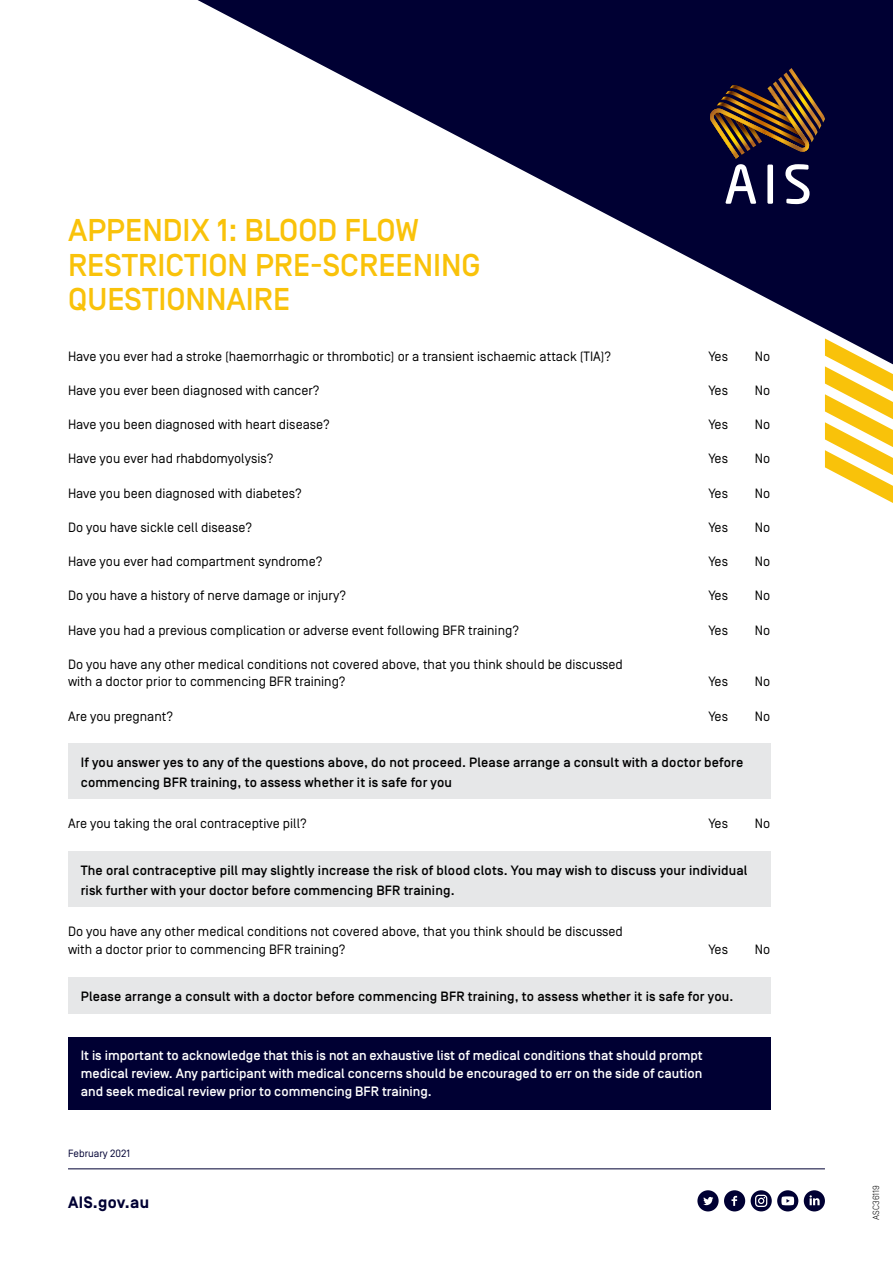
<style>
.page{position:relative;width:893px;height:1263px;background:#fff}
.page>*{position:absolute;margin:0;border:0;box-sizing:border-box;transform-origin:0 0}
.Heading_1{font:500 31.5px/34.5px "Simplon Norm";color:#f9c20a}
.t1{font:700 16.5px "Simplon Norm";letter-spacing:.025em;color:#003}
.QUESTION{font:13.5px/17.2px "Simplon Norm";color:#000}
.Body{font:500 13.5px/19.5px "Simplon Norm";letter-spacing:.01em;color:#000}
.Body-2{font:500 13.5px/18px "Simplon Norm";color:#fff;text-align:justify}
.t2{font:10.5px "Simplon Norm";color:#003}
.t3{font:300 9px "Simplon Norm";color:#000}
</style>
<div class="page">
<svg style="left:198px;top:0;width:695px;height:338px;fill:#003"></svg>
<svg style="left:710px;top:68px;width:115px;height:136px;background:#40313a"></svg>
<svg style="left:804px;top:1190px;width:21px;height:21px"></svg>
<svg style="left:697px;top:1190px;width:48px;height:21px"></svg>
<svg style="left:751px;top:1190px;width:47px;height:21px"></svg>
<hr style="left:68px;top:1168px;width:757px;height:1px;background:#003">
<svg style="left:825px;top:338px;width:68px;height:165px"></svg>
<div style="left:68px;top:743px;width:703px;height:56px;background:#e6e7e8"></div>
<div style="left:68px;top:851px;width:703px;height:56px;background:#e6e7e8"></div>
<div style="left:68px;top:977px;width:703px;height:37px;background:#e6e7e8"></div>
<div style="left:68px;top:1037px;width:703px;height:72px;background:#003"></div>
<h1 class="Heading_1" style="left:68px;top:214px;width:414px">APPENDIX 1: BLOOD FLOW<br>RESTRICTION PRE-SCREENING<br>QUESTIONNAIRE</h1>
<p class="QUESTION" style="left:68px;top:348px;width:545px">Have you ever had a stroke (haemorrhagic or thrombotic) or a transient ischaemic attack (TIA)?</p>
<p class="QUESTION" style="left:708px;top:348px;width:21px">Yes</p>
<p class="QUESTION" style="left:755px;top:348px;width:17px">No</p>
<p class="QUESTION" style="left:68px;top:382px;width:253px">Have you ever been diagnosed with cancer?</p>
<p class="QUESTION" style="left:708px;top:382px;width:21px">Yes</p>
<p class="QUESTION" style="left:755px;top:382px;width:17px">No</p>
<p class="QUESTION" style="left:68px;top:416px;width:263px">Have you been diagnosed with heart disease?</p>
<p class="QUESTION" style="left:708px;top:416px;width:21px">Yes</p>
<p class="QUESTION" style="left:755px;top:416px;width:17px">No</p>
<p class="QUESTION" style="left:68px;top:450px;width:207px">Have you ever had rhabdomyolysis?</p>
<p class="QUESTION" style="left:708px;top:450px;width:21px">Yes</p>
<p class="QUESTION" style="left:755px;top:450px;width:17px">No</p>
<p class="QUESTION" style="left:68px;top:485px;width:235px">Have you been diagnosed with diabetes?</p>
<p class="QUESTION" style="left:708px;top:485px;width:21px">Yes</p>
<p class="QUESTION" style="left:755px;top:485px;width:17px">No</p>
<p class="QUESTION" style="left:68px;top:519px;width:186px">Do you have sickle cell disease?</p>
<p class="QUESTION" style="left:708px;top:519px;width:21px">Yes</p>
<p class="QUESTION" style="left:755px;top:519px;width:17px">No</p>
<p class="QUESTION" style="left:68px;top:553px;width:256px">Have you ever had compartment syndrome?</p>
<p class="QUESTION" style="left:708px;top:553px;width:21px">Yes</p>
<p class="QUESTION" style="left:755px;top:553px;width:17px">No</p>
<p class="QUESTION" style="left:68px;top:587px;width:280px">Do you have a history of nerve damage or injury?</p>
<p class="QUESTION" style="left:708px;top:587px;width:21px">Yes</p>
<p class="QUESTION" style="left:755px;top:587px;width:17px">No</p>
<p class="QUESTION" style="left:68px;top:622px;width:453px">Have you had a previous complication or adverse event following BFR training?</p>
<p class="QUESTION" style="left:708px;top:622px;width:21px">Yes</p>
<p class="QUESTION" style="left:755px;top:622px;width:17px">No</p>
<p class="QUESTION" style="left:68px;top:656px;width:556px">Do you have any other medical conditions not covered above, that you think should be discussed with a doctor prior to commencing BFR training?</p>
<p class="QUESTION" style="left:708px;top:673px;width:21px">Yes</p>
<p class="QUESTION" style="left:755px;top:673px;width:17px">No</p>
<p class="QUESTION" style="left:68px;top:707px;width:107px">Are you pregnant?</p>
<p class="QUESTION" style="left:708px;top:707px;width:21px">Yes</p>
<p class="QUESTION" style="left:755px;top:707px;width:17px">No</p>
<p class="Body" style="left:81px;top:753px;width:664px">If you answer yes to any of the questions above, do not proceed. Please arrange a consult with a doctor before commencing BFR training, to assess whether it is safe for you</p>
<p class="QUESTION" style="left:68px;top:815px;width:240px">Are you taking the oral contraceptive pill?</p>
<p class="QUESTION" style="left:708px;top:815px;width:21px">Yes</p>
<p class="QUESTION" style="left:755px;top:815px;width:17px">No</p>
<p class="Body" style="left:81px;top:861px;width:668px">The oral contraceptive pill may slightly increase the risk of blood clots. You may wish to discuss your individual risk further with your doctor before commencing BFR training.</p>
<p class="QUESTION" style="left:68px;top:923px;width:556px;line-height:18px">Do you have any other medical conditions not covered above, that you think should be discussed with a doctor prior to commencing BFR training?</p>
<p class="QUESTION" style="left:708px;top:941px;width:21px">Yes</p>
<p class="QUESTION" style="left:755px;top:941px;width:17px">No</p>
<p class="Body" style="left:81px;top:987px;width:654px">Please arrange a consult with a doctor before commencing BFR training, to assess whether it is safe for you.</p>
<p class="Body-2" style="left:81px;top:1047px;width:623px">It is important to acknowledge that this is not an exhaustive list of medical conditions that should prompt medical review. Any participant with medical concerns should be encouraged to err on the side of caution and seek medical review prior to commencing BFR training.</p>
<p class="t2" style="left:68px;top:1147px;width:63px">February 2021</p>
<p class="t1" style="left:68px;top:1194px;width:83px">AIS.gov.au</p>
<p class="t3" style="left:871px;top:1219px;width:36px;rotate:-90deg">ASC36119</p>
</div>
